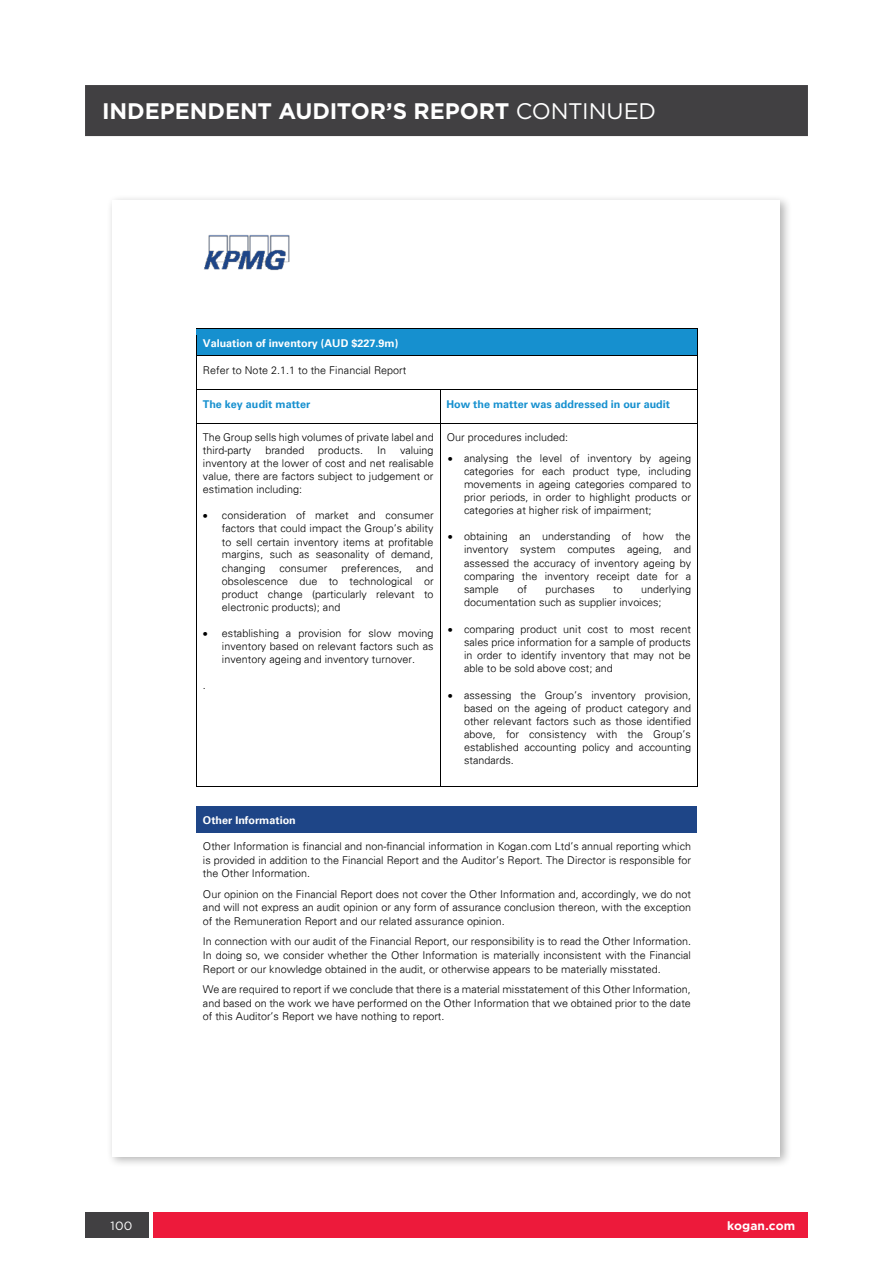
<style>
.page{position:relative;width:893px;height:1263px;background:#fff}
.page>*{position:absolute;margin:0;border:0;box-sizing:border-box;transform-origin:0 0}
.t1{font:700 22.5px "Gotham";color:#fff}
.t2{font:22.5px "Gotham";letter-spacing:-.01em;color:#fff}
.t3{font:700 12px "Gotham";letter-spacing:.01em;color:#fff}
.t4{font:12px "Gotham";color:#fff}
.t5{font:300 10.8px/13px "Univers 45";color:#000;text-align:justify}
.t6{font:700 10.8px "Univers 65";color:#1690cf}
.t7{font:700 10.8px "Univers 65";color:#fff}
</style>
<div class="page">
<div style="left:153px;top:1212px;width:655px;height:25px;background:#ed1a3b"></div>
<div style="left:85px;top:1212px;width:64px;height:25px;background:#414042"></div>
<div style="left:107px;top:194px;width:685px;height:974px;background:#000;opacity:.3"></div>
<div style="left:113px;top:200px;width:667px;height:957px;background:#fff"></div>
<div style="left:203px;top:336px;width:488px;height:13px;background:#1690cf"></div>
<div style="left:197px;top:329px;width:500px;height:7px;background:#1690cf"></div>
<div style="left:196px;top:349px;width:501px;height:7px;background:#1690cf"></div>
<hr style="left:197px;top:356px;width:500px;height:1px;background:#000">
<hr style="left:197px;top:390px;width:243px;height:1px;background:#000">
<hr style="left:440px;top:390px;width:257px;height:1px;background:#000">
<svg style="left:196px;top:329px;width:1px;height:101px"></svg>
<hr style="left:197px;top:423px;width:243px;height:1px;background:#000">
<svg style="left:440px;top:391px;width:1px;height:39px"></svg>
<hr style="left:440px;top:423px;width:257px;height:1px;background:#000">
<svg style="left:697px;top:329px;width:1px;height:101px"></svg>
<hr style="left:196px;top:430px;width:1px;height:356px;background:#000">
<hr style="left:440px;top:430px;width:1px;height:356px;background:#000">
<hr style="left:697px;top:430px;width:1px;height:356px;background:#000">
<hr style="left:197px;top:786px;width:243px;height:1px;background:#000">
<hr style="left:440px;top:786px;width:257px;height:1px;background:#000">
<div style="left:203px;top:812px;width:488px;height:14px;background:#1e4587"></div>
<div style="left:196px;top:806px;width:501px;height:6px;background:#1e4587"></div>
<div style="left:196px;top:826px;width:501px;height:6px;background:#1e4587"></div>
<img style="left:204px;top:235px;width:86px;height:36px">
<div style="left:85px;top:85px;width:723px;height:51px;background:#414042"></div>
<h1 class="t1" style="left:102px;top:96px;width:25px">INDEPENDENT</h1>
<h1 class="t1" style="left:278px;top:96px;width:33px">AUDITOR</h1>
<h1 class="t1" style="left:386px;top:96px;width:60px">’S REPORT</h1>
<h1 class="t2" style="left:516px;top:99px;width:142px">CONTINUED</h1>
<p class="t7" style="left:203px;top:337px;width:197px">Valuation of inventory (AUD $227.9m)</p>
<p class="t5" style="left:203px;top:363px;width:205px">Refer to Note 2.1.1 to the Financial Report</p>
<p class="t6" style="left:203px;top:397px;width:109px">The key audit matter</p>
<p class="t6" style="left:446px;top:397px;width:225px">How the matter was addressed in our audit</p>
<p class="t5" style="left:203px;top:430px;width:232px">The Group sells high volumes of private label and third-party</p>
<p class="t5" style="left:447px;top:431px;width:123px">Our procedures included:</p>
<p class="t5" style="left:464px;top:451px;width:229px;text-indent:-16px">• analysing the level of inventory by ageing categories for each product type, including movements in ageing categories compared to prior periods, in order to highlight products or categories at higher risk of impairment;</p>
<p class="t5" style="left:464px;top:530px;width:229px;text-indent:-16px">• obtaining an understanding of how the inventory system computes ageing, and assessed the accuracy of inventory ageing by comparing the inventory receipt date for a sample</p>
<p class="t5" style="left:265px;top:443px;width:40px">branded</p>
<p class="t5" style="left:318px;top:443px;width:46px">products.</p>
<p class="t5" style="left:377px;top:443px;width:10px">In</p>
<p class="t5" style="left:203px;top:443px;width:232px;text-indent:197px">valuing inventory at the lower of cost and net realisable value, there are factors subject to judgement or estimation including:</p>
<p class="t5" style="left:222px;top:509px;width:213px;text-indent:-19px">• consideration of market and consumer factors that could impact the Group’s ability to sell certain inventory items at profitable margins, such as seasonality of demand, changing</p>
<p class="t5" style="left:279px;top:561px;width:50px">consumer</p>
<p class="t5" style="left:341px;top:561px;width:62px">preferences,</p>
<p class="t5" style="left:222px;top:561px;width:213px;text-indent:194px">and obsolescence due to technological or product change (particularly relevant to electronic products); and</p>
<p class="t5" style="left:222px;top:627px;width:213px;text-indent:-19px">• establishing a provision for slow moving inventory based on relevant factors such as inventory ageing and inventory turnover.</p>
<p class="t5" style="left:203px;top:679px;width:4px">.</p>
<p class="t5" style="left:517px;top:582px;width:11px">of</p>
<p class="t5" style="left:546px;top:582px;width:51px">purchases</p>
<p class="t5" style="left:613px;top:582px;width:11px">to</p>
<p class="t5" style="left:464px;top:582px;width:229px;text-indent:177px">underlying documentation such as supplier invoices;</p>
<p class="t5" style="left:464px;top:622px;width:228px;text-indent:-16px">• comparing product unit cost to most recent sales price information for a sample of products in order to identify inventory that may not be able to be sold above cost; and</p>
<p class="t5" style="left:464px;top:688px;width:229px;text-indent:-16px">• assessing the Group’s inventory provision, based on the ageing of product category and other relevant factors such as those identified above, for consistency with the Group’s established accounting policy and accounting standards.</p>
<p class="t7" style="left:203px;top:813px;width:94px">Other Information</p>
<p class="t5" style="left:203px;top:839px;width:490px;line-height:13.6px">Other Information is financial and non-financial information in Kogan.com Ltd’s annual reporting which is provided in addition to the Financial Report and the Auditor’s Report. The Director is responsible for the Other Information.</p>
<p class="t5" style="left:203px;top:887px;width:490px;line-height:13.6px">Our opinion on the Financial Report does not cover the Other Information and, accordingly, we do not and will not express an audit opinion or any form of assurance conclusion thereon, with the exception of the Remuneration Report and our related assurance opinion.</p>
<p class="t5" style="left:203px;top:935px;width:490px;line-height:13.6px">In connection with our audit of the Financial Report, our responsibility is to read the Other Information.<br>In doing so, we consider whether the Other Information is materially inconsistent with the Financial Report or our knowledge obtained in the audit, or otherwise appears to be materially misstated.</p>
<p class="t5" style="left:203px;top:982px;width:490px;line-height:13.6px">We are required to report if we conclude that there is a material misstatement of this Other Information, and based on the work we have performed on the Other Information that we obtained prior to the date of this Auditor’s Report we have nothing to report.</p>
<p class="t4" style="left:111px;top:1218px;width:23px">100</p>
<p class="t3" style="left:727px;top:1217px;width:70px">KOGAN.COM</p>
</div>
